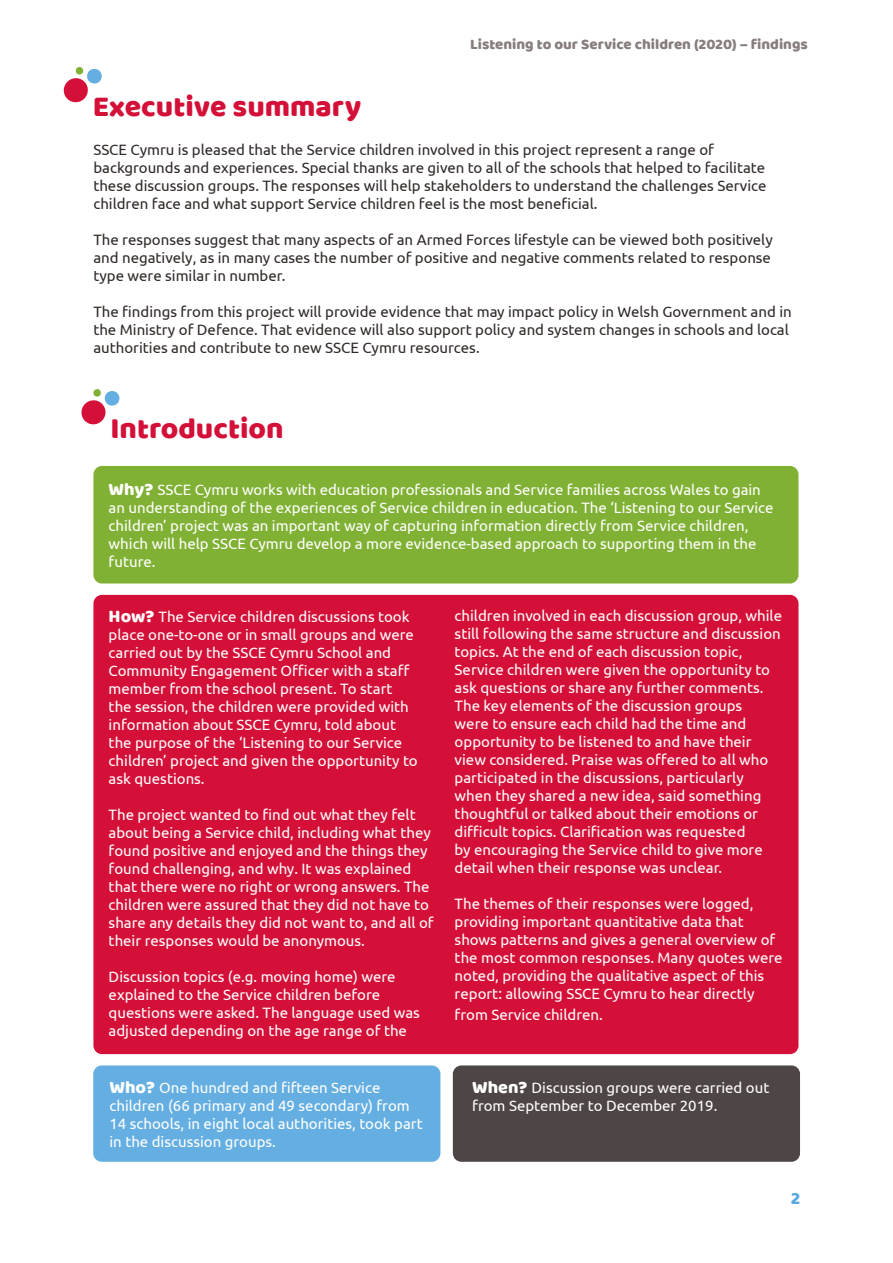
<style>
.page{position:relative;width:893px;height:1263px;background:#fff}
.page>*{position:absolute;margin:0;border:0;box-sizing:border-box;transform-origin:0 0}
.t1{font:30px "Baloo";color:#d41038}
.t2{font:18px "Baloo";color:#59aadf}
.t3{font:15px/18px "Ubuntu";color:#fff}
.t4{font:15px/18px "Ubuntu";color:#2f2927}
.t5{font:15px "Baloo";color:#867d7c}
.s1{font-family:"Baloo";font-size:18px}
</style>
<div class="page">
<div style="left:93px;top:466px;width:705px;height:117px;background:#80b134;border-radius:9px"></div>
<div style="left:93px;top:595px;width:705px;height:459px;background:#d41038;border-radius:9px"></div>
<svg style="left:63px;top:67px;width:39px;height:36px"></svg>
<svg style="left:81px;top:389px;width:39px;height:36px"></svg>
<div style="left:93px;top:1065px;width:347px;height:97px;background:#64aee1;border-radius:9px"></div>
<div style="left:453px;top:1065px;width:347px;height:97px;background:#4e4644;border-radius:9px"></div>
<h1 class="t1" style="left:93px;top:88px;width:270px">Executive summary</h1>
<p class="t5" style="left:470px;top:35px;width:339px">Listening to our Service children (2020) – findings</p>
<p class="t4" style="left:93px;top:140px;width:675px">SSCE Cymru is pleased that the Service children involved in this project represent a range of backgrounds and experiences. Special thanks are given to all of the schools that helped to facilitate these discussion groups. The responses will help stakeholders to understand the challenges Service children face and what support Service children feel is the most beneficial.</p>
<p class="t4" style="left:93px;top:230px;width:681px">The responses suggest that many aspects of an Armed Forces lifestyle can be viewed both positively and negatively, as in many cases the number of positive and negative comments related to response type were similar in number.</p>
<p class="t4" style="left:93px;top:302px;width:700px">The findings from this project will provide evidence that may impact policy in Welsh Government and in the Ministry of Defence. That evidence will also support policy and system changes in schools and local authorities and contribute to new SSCE Cymru resources.</p>
<h1 class="t1" style="left:110px;top:410px;width:175px">Introduction</h1>
<p class="t3" style="left:109px;top:480px;width:666px"><span class="s1">Why?</span> SSCE Cymru works with education professionals and Service families across Wales to gain an understanding of the experiences of Service children in education. The ‘Listening to our Service children’ project was an important way of capturing information directly from Service children, which will help SSCE Cymru develop a more evidence-based approach to supporting them in the future.</p>
<p class="t3" style="left:109px;top:607px;width:311px"><span class="s1">How?</span> The Service children discussions took place one-to-one or in small groups and were carried out by the SSCE Cymru School and Community Engagement Officer with a staff member from the school present. To start the session, the children were provided with information about SSCE Cymru, told about the purpose of the ‘Listening to our Service children’ project and given the opportunity to ask questions.</p>
<p class="t3" style="left:109px;top:805px;width:327px">The project wanted to find out what they felt about being a Service child, including what they found positive and enjoyed and the things they found challenging, and why. It was explained that there were no right or wrong answers. The children were assured that they did not have to share any details they did not want to, and all of their responses would be anonymous.</p>
<p class="t3" style="left:109px;top:967px;width:313px">Discussion topics (e.g. moving home) were explained to the Service children before questions were asked. The language used was adjusted depending on the age range of the</p>
<p class="t3" style="left:455px;top:606px;width:329px">children involved in each discussion group, while still following the same structure and discussion topics. At the end of each discussion topic, Service children were given the opportunity to ask questions or share any further comments.<br>The key elements of the discussion groups<br>were to ensure each child had the time and opportunity to be listened to and have their view considered. Praise was offered to all who participated in the discussions, particularly when they shared a new idea, said something thoughtful or talked about their emotions or difficult topics. Clarification was requested<br>by encouraging the Service child to give more detail when their response was unclear.</p>
<p class="t3" style="left:455px;top:894px;width:329px">The themes of their responses were logged, providing important quantitative data that shows patterns and gives a general overview of the most common responses. Many quotes were noted, providing the qualitative aspect of this report: allowing SSCE Cymru to hear directly</p>
<p class="t3" style="left:455px;top:1005px;width:150px">from Service children.</p>
<p class="t3" style="left:109px;top:1078px;width:315px"><span class="s1">Who?</span> One hundred and fifteen Service children (66 primary and 49 secondary) from 14 schools, in eight local authorities, took part in the discussion groups.</p>
<p class="t3" style="left:472px;top:1078px;width:299px"><span class="s1">When?</span> Discussion groups were carried out from September to December 2019.</p>
<p class="t2" style="left:791px;top:1187px;width:11px">2</p>
</div>
